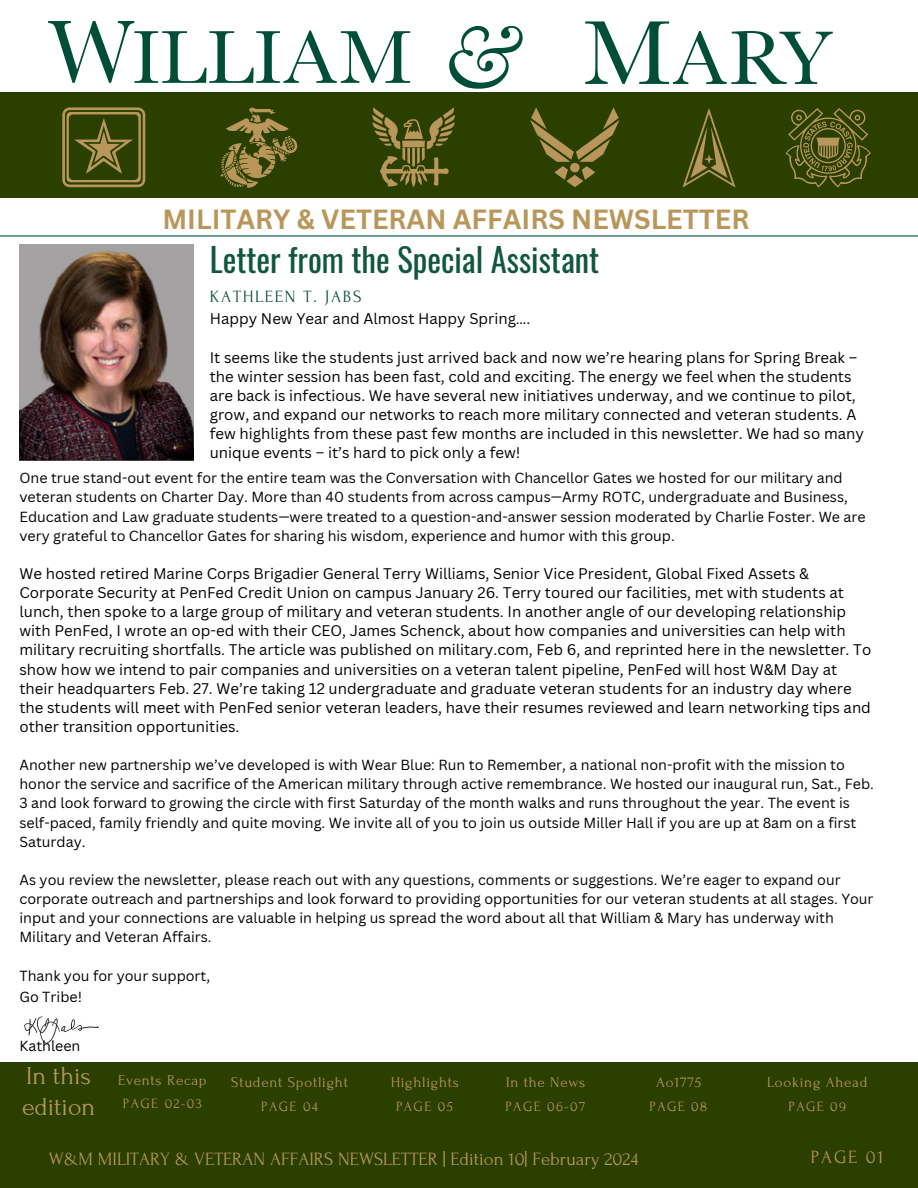
<style>
.page{position:relative;width:918px;height:1188px;background:#fff}
.page>*{position:absolute;margin:0;border:0;box-sizing:border-box;transform-origin:0 0}
.t1{font:32.7px "Oswald";color:#115740}
.t2{font:700 27px "Canva Sans";color:#b9975b}
.t3{font:25.8px/30.6px "Forum";color:#b9975b}
.t4{font:18.75px "Forum";color:#b9975b}
.t5{font:17.1px "Forum";letter-spacing:.1em;color:#004e38}
.t6{font:15px/19.2px "Canva Sans";color:#000}
.t7{font:15px "Forum";letter-spacing:.05em;color:#b9975b}
.t8{font:14.25px/19.2px "Canva Sans";color:#000}
.t9{font:14.25px "Forum";letter-spacing:.1em;color:#b9975b}
</style>
<div class="page">
<div style="left:0;top:1062px;width:918px;height:70px;background:#2b4000"></div>
<div style="left:0;top:1127px;width:918px;height:61px;background:#2b4000"></div>
<svg style="left:48px;top:21px;width:362px;height:62px"></svg>
<svg style="left:449px;top:26px;width:74px;height:63px"></svg>
<div style="left:0;top:92px;width:918px;height:106px;background:#2b4000"></div>
<svg style="left:62px;top:107px;width:83px;height:80px"></svg>
<svg style="left:220px;top:107px;width:77px;height:81px"></svg>
<svg style="left:372px;top:107px;width:83px;height:80px"></svg>
<svg style="left:566px;top:175px;width:17px;height:12px"></svg>
<svg style="left:530px;top:107px;width:90px;height:73px"></svg>
<svg style="left:682px;top:108px;width:54px;height:80px"></svg>
<svg style="left:786px;top:108px;width:85px;height:79px"></svg>
<hr style="left:0;top:235px;width:918px;height:2px;background:#004e38">
<svg style="left:585px;top:21px;width:248px;height:63px"></svg>
<img style="left:19px;top:244px;width:175px;height:216px">
<img style="left:24px;top:1016px;width:75px;height:27px">
<p class="t2" style="left:162px;top:200px;width:588px">MILITARY &amp; VETERAN AFFAIRS NEWSLETTER</p>
<h4 class="t1" style="left:210px;top:234px;width:391px">Letter from the Special Assistant</h4>
<p class="t5" style="left:210px;top:288px;width:153px">KATHLEEN T. JABS</p>
<p class="t6" style="left:210px;top:309px;width:322px">Happy New Year and Almost Happy Spring….</p>
<p class="t6" style="left:210px;top:347px;width:656px">It seems like the students just arrived back and now we’re hearing plans for Spring Break – the winter session has been fast, cold and exciting. The energy we feel when the students are back is infectious. We have several new initiatives underway, and we continue to pilot, grow, and expand our networks to reach more military connected and veteran students. A few highlights from these past few months are included in this newsletter. We had so many unique events – it’s hard to pick only a few!</p>
<p class="t8" style="left:19px;top:468px;width:848px">One true stand-out event for the entire team was the Conversation with Chancellor Gates we hosted for our military and veteran students on Charter Day. More than 40 students from across campus—Army ROTC, undergraduate and Business, Education and Law graduate students—were treated to a question-and-answer session moderated by Charlie Foster. We are very grateful to Chancellor Gates for sharing his wisdom, experience and humor with this group.</p>
<p class="t6" style="left:19px;top:564px;width:853px">We hosted retired Marine Corps Brigadier General Terry Williams, Senior Vice President, Global Fixed Assets &amp; Corporate Security at PenFed Credit Union on campus January 26. Terry toured our facilities, met with students at lunch, then spoke to a large group of military and veteran students. In another angle of our developing relationship with PenFed, I wrote an op-ed with their CEO, James Schenck, about how companies and universities can help with military recruiting shortfalls. The article was published on military.com, Feb 6, and reprinted here in the newsletter. To show how we intend to pair companies and universities on a veteran talent pipeline, PenFed will host W&amp;M Day at their headquarters Feb. 27. We’re taking 12 undergraduate and graduate veteran students for an industry day where the students will meet with PenFed senior veteran leaders, have their resumes reviewed and learn networking tips and other transition opportunities.</p>
<p class="t8" style="left:19px;top:755px;width:856px">Another new partnership we’ve developed is with Wear Blue: Run to Remember, a national non-profit with the mission to honor the service and sacrifice of the American military through active remembrance. We hosted our inaugural run, Sat., Feb.<br>3 and look forward to growing the circle with first Saturday of the month walks and runs throughout the year. The event is self-paced, family friendly and quite moving. We invite all of you to join us outside Miller Hall if you are up at 8am on a first Saturday.</p>
<p class="t8" style="left:19px;top:870px;width:856px">As you review the newsletter, please reach out with any questions, comments or suggestions. We’re eager to expand our corporate outreach and partnerships and look forward to providing opportunities for our veteran students at all stages. Your input and your connections are valuable in helping us spread the word about all that William &amp; Mary has underway with Military and Veteran Affairs.</p>
<h6 class="t8" style="left:19px;top:965px;width:192px">Thank you for your support,</h6>
<p class="t8" style="left:19px;top:987px;width:64px">Go Tribe!</p>
<h6 class="t8" style="left:19px;top:1036px;width:62px">Kathleen</h6>
<p class="t3" style="left:22px;top:1061px;width:75px">In this edition</p>
<h2 class="t7" style="left:391px;top:1074px;width:70px">Highlights</h2>
<p class="t7" style="left:118px;top:1072px;width:90px">Events Recap</p>
<p class="t9" style="left:123px;top:1096px;width:80px">PAGE 02-03</p>
<p class="t7" style="left:231px;top:1074px;width:118px">Student Spotlight</p>
<p class="t9" style="left:261px;top:1099px;width:58px">PAGE 04</p>
<h1 class="t9" style="left:396px;top:1099px;width:58px">PAGE 05</h1>
<p class="t7" style="left:506px;top:1074px;width:81px">In the News</p>
<p class="t9" style="left:505px;top:1099px;width:81px">PAGE 06-07</p>
<p class="t7" style="left:656px;top:1074px;width:47px">Ao1775</p>
<p class="t9" style="left:650px;top:1099px;width:59px">PAGE 08</p>
<p class="t4" style="left:49px;top:1149px;width:591px">W&amp;M MILITARY &amp; VETERAN AFFAIRS NEWSLETTER | Edition 10| February 2024</p>
<p class="t7" style="left:767px;top:1074px;width:102px">Looking Ahead</p>
<p class="t9" style="left:789px;top:1099px;width:59px">PAGE 09</p>
<p class="t4" style="left:811px;top:1147px;width:74px">PAGE 01</p>
</div>
